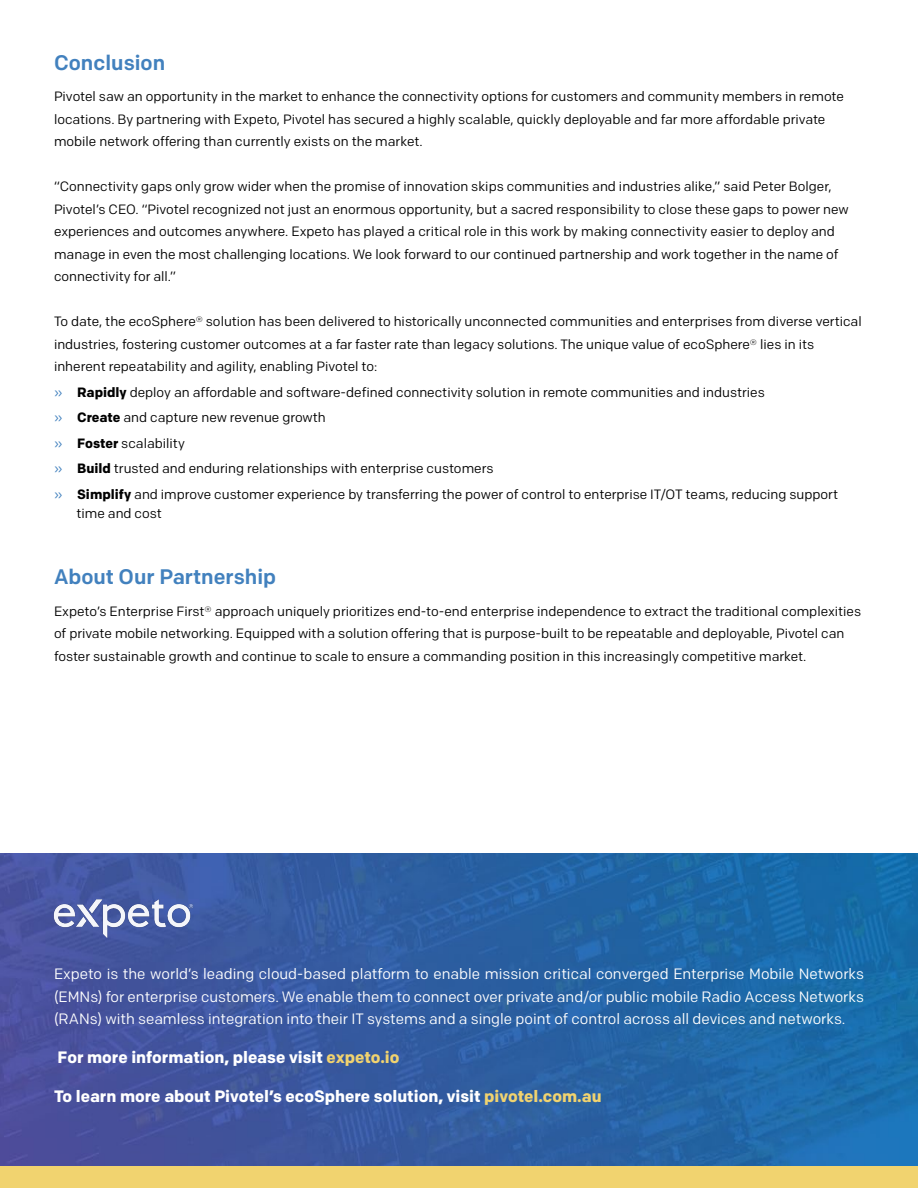
<style>
.page{position:relative;width:918px;height:1188px;background:#fff}
.page>*{position:absolute;margin:0;border:0;box-sizing:border-box;transform-origin:0 0}
.t1{font:500 21px "Colfax";color:#4281be}
.t2{font:700 16.5px "Colfax";color:#fff}
.t3{font:15px/22.5px "Colfax";color:#fff;text-align:justify}
.t4{font:13.5px/22.5px "Colfax";color:#000}
.s1{color:#4281be}
.s2{font-weight:700}
.s3{color:#f1d36f}
</style>
<div class="page">
<img style="left:0;top:854px;width:918px;height:312px">
<img style="left:51px;top:888px;width:144px;height:56px">
<div style="left:0;top:1166px;width:918px;height:22px;background:#f1d36f"></div>
<h1 class="t1" style="left:54px;top:49px;width:113px">Conclusion</h1>
<p class="t4" style="left:54px;top:85px;width:792px">Pivotel saw an opportunity in the market to enhance the connectivity options for customers and community members in remote locations. By partnering with Expeto, Pivotel has secured a highly scalable, quickly deployable and far more affordable private mobile network offering than currently exists on the market.</p>
<p class="t4" style="left:54px;top:175px;width:796px">“Connectivity gaps only grow wider when the promise of innovation skips communities and industries alike,” said Peter Bolger, Pivotel’s CEO. “Pivotel recognized not just an enormous opportunity, but a sacred responsibility to close these gaps to power new experiences and outcomes anywhere. Expeto has played a critical role in this work by making connectivity easier to deploy and manage in even the most challenging locations. We look forward to our continued partnership and work together in the name of connectivity for all.”</p>
<p class="t4" style="left:54px;top:310px;width:809px">To date, the ecoSphere® solution has been delivered to historically unconnected communities and enterprises from diverse vertical industries, fostering customer outcomes at a far faster rate than legacy solutions. The unique value of ecoSphere® lies in its inherent repeatability and agility, enabling Pivotel to:</p>
<p class="t4" style="left:54px;top:379px;width:786px;line-height:25.5px"><span class="s1">»</span> <span class="s2">Rapidly</span> deploy an affordable and software-defined connectivity solution in remote communities and industries<br><span class="s1">»</span> <span class="s2">Create</span> and capture new revenue growth<br><span class="s1">»</span> <span class="s2">Foster</span> scalability<br><span class="s1">»</span> <span class="s2">Build</span> trusted and enduring relationships with enterprise customers<br><span class="s1">»</span> <span class="s2">Simplify</span> and improve customer experience by transferring the power of control to enterprise IT/OT teams, reducing support</p>
<p class="t4" style="left:77px;top:502px;width:87px">time and cost</p>
<h1 class="t1" style="left:54px;top:564px;width:224px">About Our Partnership</h1>
<p class="t4" style="left:54px;top:600px;width:809px">Expeto’s Enterprise First® approach uniquely prioritizes end-to-end enterprise independence to extract the traditional complexities of private mobile networking. Equipped with a solution offering that is purpose-built to be repeatable and deployable, Pivotel can foster sustainable growth and continue to scale to ensure a commanding position in this increasingly competitive market.</p>
<p class="t3" style="left:54px;top:962px;width:812px">Expeto is the world’s leading cloud-based platform to enable mission critical converged Enterprise Mobile Networks (EMNs) for enterprise customers. We enable them to connect over private and/or public mobile Radio Access Networks (RANs) with seamless integration into their IT systems and a single point of control across all devices and networks.</p>
<p class="t2" style="left:58px;top:1047px;width:343px">For more information, please visit <span class="s3">expeto.io</span></p>
<p class="t2" style="left:54px;top:1086px;width:549px">To learn more about Pivotel’s ecoSphere solution, visit <span class="s3">pivotel.com.au</span></p>
</div>
